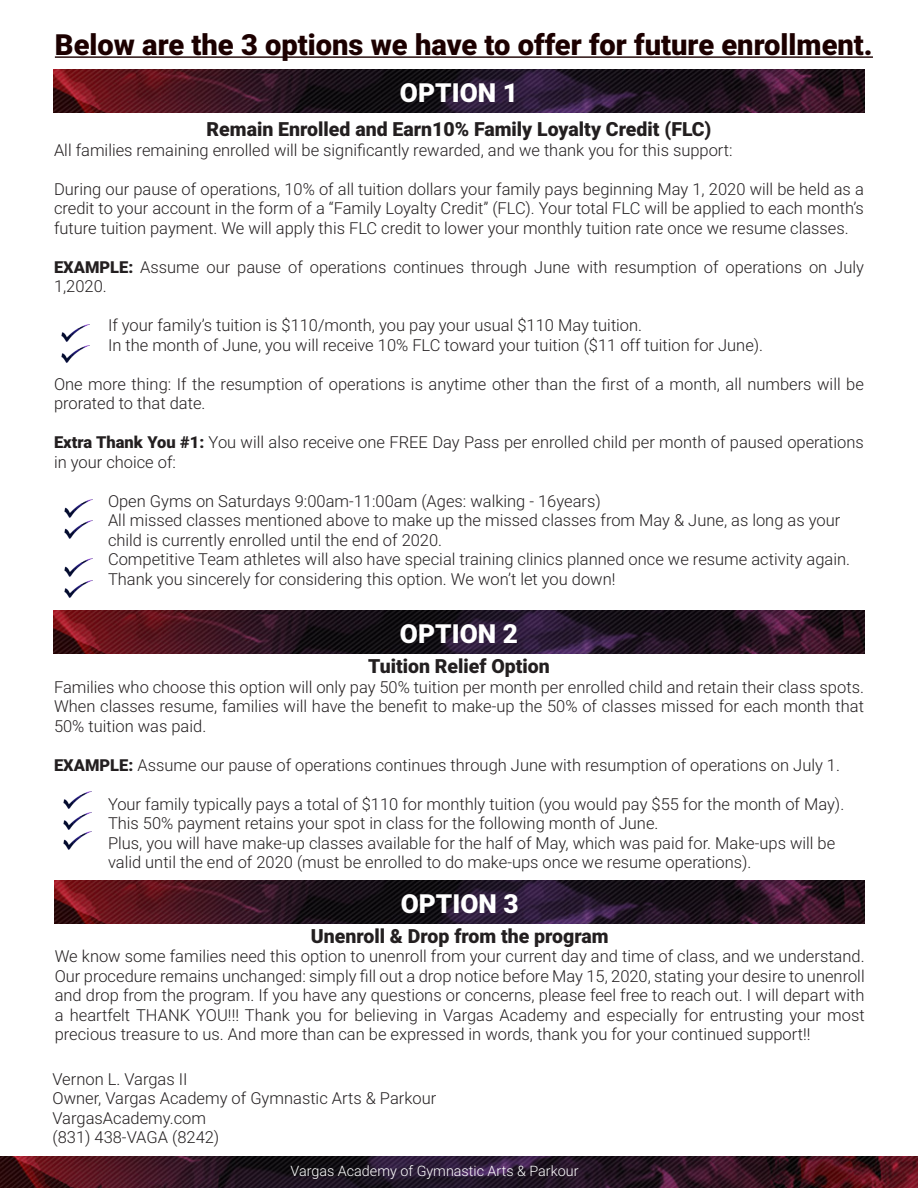
<style>
.page{position:relative;width:918px;height:1188px;background:#fff}
.page>*{position:absolute;margin:0;border:0;box-sizing:border-box;transform-origin:0 0}
.t1{font:900 29.1px "Roboto";color:#1c0000}
.t2{font:900 26.25px "Roboto";color:#fff}
.t3{font:900 19.5px "Roboto";color:#231f20}
.t4{font:300 16.5px/19.5px "Roboto";color:#231f20;text-align:justify}
.t5{font:300 14.4px "Roboto";color:#fff}
.s1{font-weight:900}
</style>
<div class="page">
<img style="left:0;top:1156px;width:918px;height:32px">
<img style="left:54px;top:70px;width:810px;height:43px">
<hr style="left:55px;top:56px;width:818px;height:2px;background:#1c0000">
<img style="left:61px;top:324px;width:28px;height:39px">
<img style="left:64px;top:499px;width:28px;height:19px">
<img style="left:64px;top:558px;width:29px;height:19px">
<img style="left:63px;top:791px;width:28px;height:59px">
<img style="left:64px;top:520px;width:28px;height:19px">
<img style="left:64px;top:580px;width:29px;height:18px">
<img style="left:54px;top:611px;width:810px;height:43px">
<img style="left:55px;top:880px;width:810px;height:43px">
<p class="t1" style="left:55px;top:24px;width:819px">Below are the 3 options we have to offer for future enrollment.</p>
<p class="t2" style="left:400px;top:75px;width:119px">OPTION 1</p>
<p class="t3" style="left:207px;top:116px;width:506px">Remain Enrolled and Earn10% Family Loyalty Credit (FLC)</p>
<p class="t4" style="left:54px;top:139px;width:680px">All families remaining enrolled will be significantly rewarded, and we thank you for this support:</p>
<p class="t4" style="left:54px;top:178px;width:812px">During our pause of operations, 10% of all tuition dollars your family pays beginning May 1, 2020 will be held as a credit to your account in the form of a “Family Loyalty Credit” (FLC). Your total FLC will be applied to each month’s future tuition payment. We will apply this FLC credit to lower your monthly tuition rate once we resume classes.</p>
<p class="t4" style="left:54px;top:256px;width:811px"><span class="s1">EXAMPLE:</span> Assume our pause of operations continues through June with resumption of operations on July<br>1,2020.</p>
<p class="t4" style="left:108px;top:315px;width:536px">If your family’s tuition is $110/month, you pay your usual $110 May tuition.</p>
<p class="t4" style="left:108px;top:334px;width:657px">In the month of June, you will receive 10% FLC toward your tuition ($11 off tuition for June).</p>
<p class="t4" style="left:54px;top:373px;width:811px">One more thing: If the resumption of operations is anytime other than the first of a month, all numbers will be prorated to that date.</p>
<p class="t4" style="left:54px;top:432px;width:811px"><span class="s1">Extra Thank You #1:</span> You will also receive one FREE Day Pass per enrolled child per month of paused operations in your choice of:</p>
<p class="t4" style="left:108px;top:490px;width:494px">Open Gyms on Saturdays 9:00am-11:00am (Ages: walking - 16years)</p>
<p class="t4" style="left:108px;top:510px;width:734px">All missed classes mentioned above to make up the missed classes from May &amp; June, as long as your</p>
<p class="t4" style="left:108px;top:529px;width:336px">child is currently enrolled until the end of 2020.</p>
<p class="t4" style="left:108px;top:549px;width:744px">Competitive Team athletes will also have special training clinics planned once we resume activity again.</p>
<p class="t4" style="left:108px;top:568px;width:509px">Thank you sincerely for considering this option. We won’t let you down!</p>
<p class="t2" style="left:400px;top:615px;width:119px">OPTION 2</p>
<p class="t3" style="left:368px;top:653px;width:183px">Tuition Relief Option</p>
<p class="t4" style="left:54px;top:676px;width:811px">Families who choose this option will only pay 50% tuition per month per enrolled child and retain their class spots.<br>When classes resume, families will have the benefit to make-up the 50% of classes missed for each month that 50% tuition was paid.</p>
<p class="t4" style="left:54px;top:754px;width:788px"><span class="s1">EXAMPLE:</span> Assume our pause of operations continues through June with resumption of operations on July 1.</p>
<p class="t4" style="left:108px;top:793px;width:738px">Your family typically pays a total of $110 for monthly tuition (you would pay $55 for the month of May).</p>
<p class="t4" style="left:108px;top:813px;width:552px">This 50% payment retains your spot in class for the following month of June.</p>
<p class="t4" style="left:108px;top:832px;width:729px">Plus, you will have make-up classes available for the half of May, which was paid for. Make-ups will be</p>
<p class="t4" style="left:108px;top:852px;width:645px">valid until the end of 2020 (must be enrolled to do make-ups once we resume operations).</p>
<p class="t2" style="left:401px;top:885px;width:119px">OPTION 3</p>
<p class="t3" style="left:311px;top:922px;width:299px">Unenroll &amp; Drop from the program</p>
<p class="t4" style="left:55px;top:946px;width:811px">We know some families need this option to unenroll from your current day and time of class, and we understand.<br>Our procedure remains unchanged: simply fill out a drop notice before May 15, 2020, stating your desire to unenroll and drop from the program. If you have any questions or concerns, please feel free to reach out. I will depart with a heartfelt THANK YOU!!! Thank you for believing in Vargas Academy and especially for entrusting your most precious treasure to us. And more than can be expressed in words, thank you for your continued support!!</p>
<p class="t4" style="left:52px;top:1068px;width:137px">Vernon L. Vargas II</p>
<p class="t4" style="left:52px;top:1088px;width:385px">Owner, Vargas Academy of Gymnastic Arts &amp; Parkour</p>
<p class="t4" style="left:52px;top:1107px;width:155px">VargasAcademy.com</p>
<p class="t4" style="left:52px;top:1127px;width:168px">(831) 438-VAGA (8242)</p>
<p class="t5" style="left:291px;top:1161px;width:289px">Vargas Academy of Gymnastic Arts &amp; Parkour</p>
</div>
